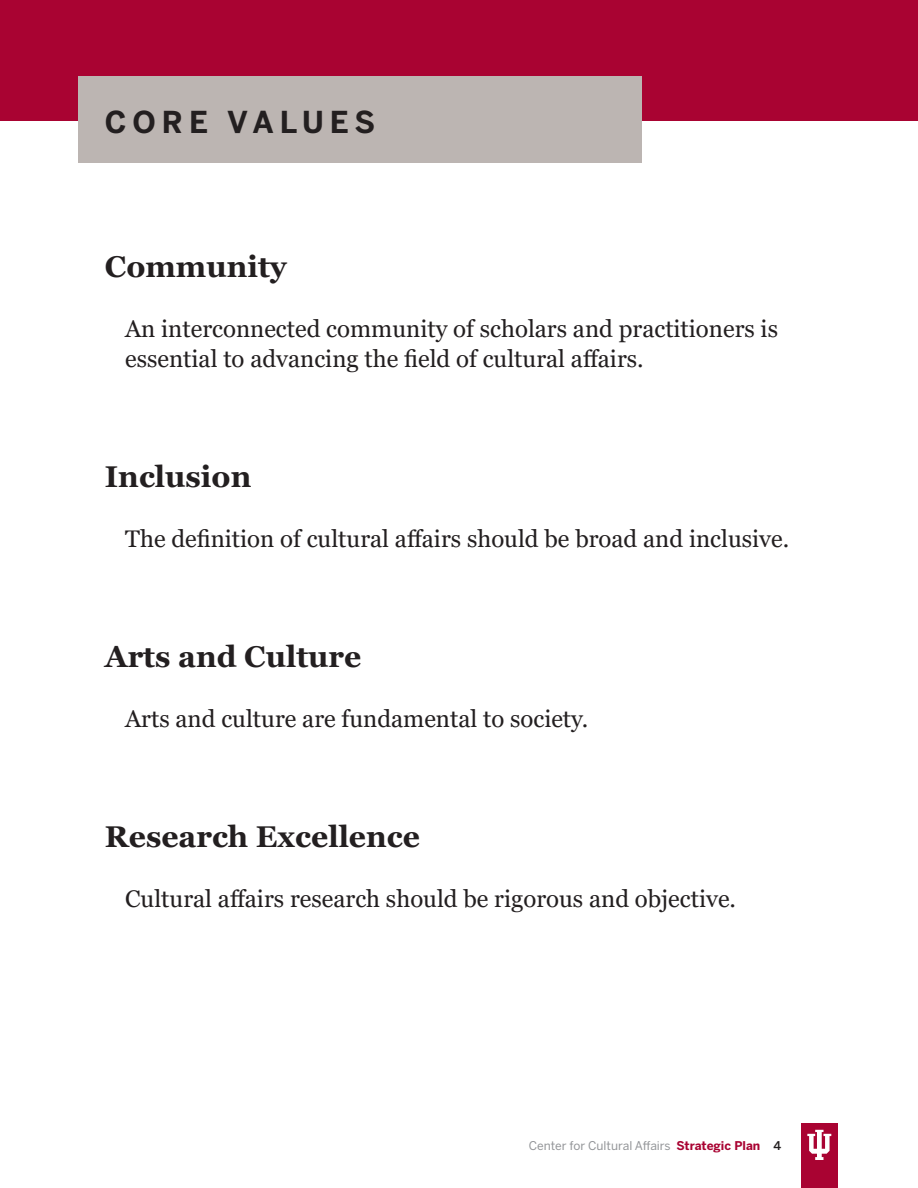
<style>
.page{position:relative;width:918px;height:1188px;background:#fff}
.page>*{position:absolute;margin:0;border:0;box-sizing:border-box;transform-origin:0 0}
.Headline_style__whit{font:700 30px "Georgia Pro";color:#231f20}
.Headline_style__whit-2{font:700 30px "Benton Sans";letter-spacing:.195em;color:#231f20}
.Headline_style__whit-3{font:24px/30px "Georgia Pro";color:#231f20}
.t1{font:12px "Benton Sans";color:#939598}
.t2{font:500 12px "Benton Sans";color:#231f20}
.s1{font-weight:700;color:#a90332}
</style>
<div class="page">
<div style="left:0;top:0;width:918px;height:122px;background:#a90332"></div>
<div style="left:801px;top:1124px;width:37px;height:64px;background:#a90332"></div>
<svg style="left:807px;top:1130px;width:24px;height:30px"></svg>
<div style="left:78px;top:76px;width:563px;height:87px;background:#bcb5b2"></div>
<p class="Headline_style__whit-2" style="left:105px;top:103px;width:272px">CORE VALUES</p>
<p class="Headline_style__whit" style="left:105px;top:249px;width:183px">Community</p>
<p class="Headline_style__whit-3" style="left:125px;top:314px;width:654px">An interconnected community of scholars and practitioners is essential to advancing the field of cultural affairs.</p>
<p class="Headline_style__whit" style="left:105px;top:459px;width:148px">Inclusion</p>
<p class="Headline_style__whit-3" style="left:125px;top:524px;width:666px">The definition of cultural affairs should be broad and inclusive.</p>
<p class="Headline_style__whit" style="left:105px;top:639px;width:258px">Arts and Culture</p>
<p class="Headline_style__whit-3" style="left:125px;top:704px;width:465px">Arts and culture are fundamental to society.</p>
<p class="Headline_style__whit" style="left:105px;top:819px;width:317px">Research Excellence</p>
<p class="Headline_style__whit-3" style="left:125px;top:884px;width:612px">Cultural affairs research should be rigorous and objective.</p>
<p class="t1" style="left:529px;top:1138px;width:233px">Center for Cultural Affairs <span class="s1">Strategic Plan</span></p>
<p class="t2" style="left:774px;top:1139px;width:9px">4</p>
</div>
